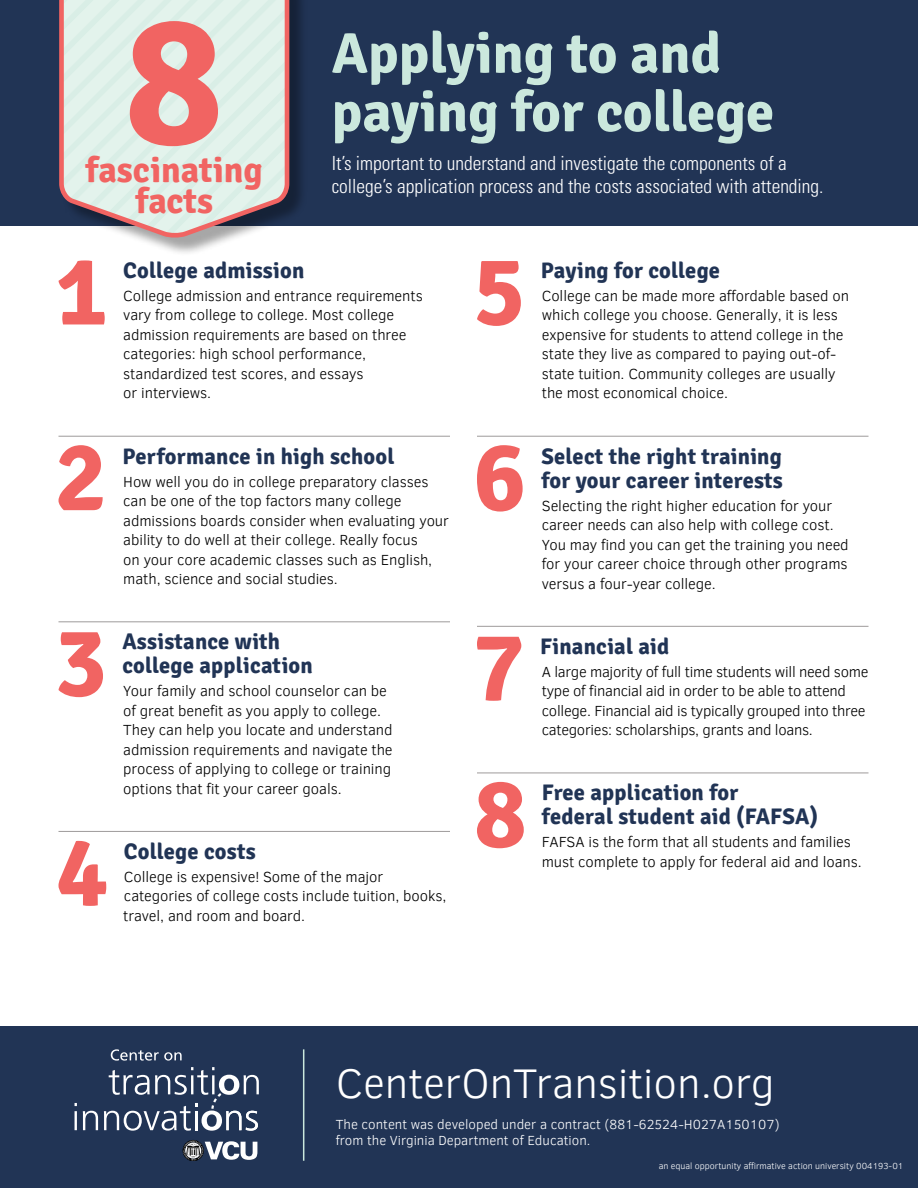
<style>
.page{position:relative;width:918px;height:1188px;background:#fff}
.page>*{position:absolute;margin:0;border:0;box-sizing:border-box;transform-origin:0 0}
.t1{font:700 184.5px "Signika";color:#f16462}
.t2{font:700 97.95px "Signika";color:#f16462}
.t3{font:700 57px "Signika";color:#cbe8dd}
.t4{font:300 42.45px "Clear Sans";color:#fff}
.t5{font:700 36px/31.5px "Signika";color:#f16462;text-align:center}
.t6{font:700 22.5px/24px "Signika";letter-spacing:.01em;color:#213455}
.t7{font:300 condensed 19.5px/23.4px "Univers LT Std";color:#fff}
.t8{font:300 15px/19.5px "Clear Sans";letter-spacing:-.005em;color:#000}
.t9{font:300 13.5px/16.2px "Clear Sans";color:#fff}
.t10{font:300 9px "Clear Sans";color:#fff}
</style>
<div class="page">
<hr style="left:58px;top:436px;width:392px;height:1px;background:#9e9b9b">
<hr style="left:58px;top:621px;width:392px;height:1px;background:#9e9b9b">
<hr style="left:58px;top:831px;width:392px;height:1px;background:#9e9b9b">
<hr style="left:477px;top:436px;width:391px;height:1px;background:#9e9b9b">
<hr style="left:477px;top:626px;width:391px;height:1px;background:#9e9b9b">
<hr style="left:477px;top:773px;width:391px;height:1px;background:#9e9b9b">
<div style="left:0;top:1027px;width:918px;height:161px;background:#213455"></div>
<hr style="left:303px;top:1049px;width:1px;height:112px;background:#cbe8dd">
<div style="left:0;top:0;width:918px;height:226px;background:#213455"></div>
<div style="left:61px;top:0;width:247px;height:256px;background:#000;opacity:.35"></div>
<svg style="left:59px;top:0;width:233px;height:242px;background:#d7dfda"></svg>
<svg style="left:111px;top:1049px;width:71px;height:12px"></svg>
<svg style="left:75px;top:1067px;width:184px;height:64px"></svg>
<svg style="left:183px;top:1140px;width:74px;height:21px"></svg>
<h2 class="t1" style="left:125px;top:-30px;width:99px">8</h2>
<h1 class="t3" style="left:332px;top:19px;width:391px">Applying to and</h1>
<h1 class="t3" style="left:332px;top:78px;width:444px">paying for college</h1>
<h2 class="t5" style="left:86px;top:154px;width:179px">fascinating facts</h2>
<p class="t7" style="left:332px;top:151px;width:493px">It’s important to understand and investigate the components of a college’s application process and the costs associated with attending.</p>
<h3 class="t2" style="left:56px;top:233px;width:53px">1</h3>
<h3 class="t6" style="left:123px;top:259px;width:183px">College admission</h3>
<p class="t8" style="left:123px;top:286px;width:301px">College admission and entrance requirements vary from college to college. Most college admission requirements are based on three categories: high school performance, standardized test scores, and essays<br>or interviews.</p>
<h3 class="t2" style="left:55px;top:418px;width:53px">2</h3>
<h3 class="t6" style="left:122px;top:444px;width:274px">Performance in high school</h3>
<p class="t8" style="left:123px;top:472px;width:327px">How well you do in college preparatory classes can be one of the top factors many college admissions boards consider when evaluating your ability to do well at their college. Really focus<br>on your core academic classes such as English, math, science and social studies.</p>
<h3 class="t2" style="left:55px;top:604px;width:53px">3</h3>
<h3 class="t6" style="left:122px;top:630px;width:192px">Assistance with college application</h3>
<p class="t8" style="left:123px;top:681px;width:271px">Your family and school counselor can be of great benefit as you apply to college.<br>They can help you locate and understand admission requirements and navigate the process of applying to college or training options that fit your career goals.</p>
<h3 class="t2" style="left:56px;top:813px;width:53px">4</h3>
<h3 class="t6" style="left:124px;top:840px;width:133px">College costs</h3>
<p class="t8" style="left:123px;top:867px;width:325px">College is expensive! Some of the major categories of college costs include tuition, books, travel, and room and board.</p>
<h3 class="t2" style="left:473px;top:233px;width:53px">5</h3>
<h3 class="t6" style="left:541px;top:259px;width:181px">Paying for college</h3>
<p class="t8" style="left:542px;top:286px;width:309px">College can be made more affordable based on which college you choose. Generally, it is less expensive for students to attend college in the state they live as compared to paying out-of&shy;state tuition. Community colleges are usually the most economical choice.</p>
<h3 class="t2" style="left:474px;top:418px;width:53px">6</h3>
<h3 class="t6" style="left:541px;top:444px;width:243px">Select the right training for your career interests</h3>
<p class="t8" style="left:542px;top:496px;width:308px">Selecting the right higher education for your career needs can also help with college cost.<br>You may find you can get the training you need for your career choice through other programs versus a four-year college.</p>
<h3 class="t2" style="left:473px;top:608px;width:53px">7</h3>
<h3 class="t6" style="left:540px;top:634px;width:131px">Financial aid</h3>
<p class="t8" style="left:542px;top:662px;width:328px">A large majority of full time students will need some type of financial aid in order to be able to attend college. Financial aid is typically grouped into three categories: scholarships, grants and loans.</p>
<h3 class="t2" style="left:474px;top:755px;width:53px">8</h3>
<h3 class="t6" style="left:542px;top:781px;width:278px">Free application for<br>federal student aid (FAFSA)</h3>
<p class="t8" style="left:542px;top:832px;width:321px">FAFSA is the form that all students and families must complete to apply for federal aid and loans.</p>
<p class="t4" style="left:336px;top:1055px;width:440px">CenterOnTransition.org</p>
<p class="t9" style="left:336px;top:1116px;width:445px">The content was developed under a contract (881-62524-H027A150107) from the Virginia Department of Education.</p>
<p class="t10" style="left:659px;top:1160px;width:246px">an equal opportunity affirmative action university 004193-01</p>
</div>
